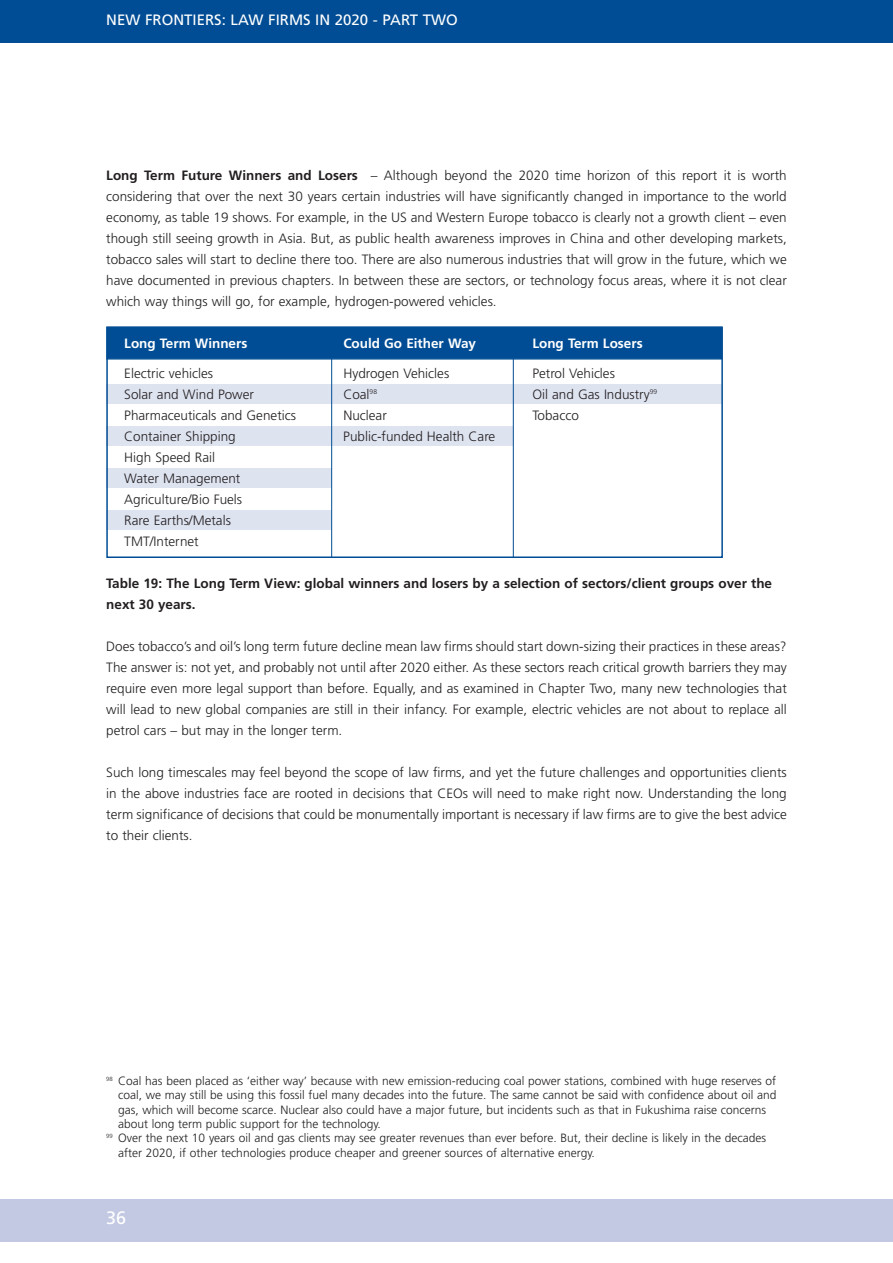
<style>
.page{position:relative;width:893px;height:1263px;background:#fff}
.page>*{position:absolute;margin:0;border:0;box-sizing:border-box;transform-origin:0 0}
.t1{font:18px "Frutiger";color:#fff}
.t2{font:15px "Frutiger";color:#fff}
.t3{font:300 13.5px/21px "Frutiger";color:#231f20;text-align:justify}
.t4{font:700 13.5px/21px "Frutiger";color:#231f20}
.t5{font:700 13.5px "Frutiger";color:#fff}
.t6{font:300 12px "Frutiger";color:#231f20}
.s1{font-weight:700}
</style>
<div class="page">
<div style="left:106px;top:384px;width:616px;height:20px;background:#dee3f0"></div>
<div style="left:106px;top:426px;width:407px;height:20px;background:#dee3f0"></div>
<div style="left:106px;top:468px;width:226px;height:20px;background:#dee3f0"></div>
<div style="left:106px;top:510px;width:226px;height:20px;background:#dee3f0"></div>
<div style="left:108px;top:328px;width:613px;height:30px;background:#014d95"></div>
<div style="left:106px;top:327px;width:616px;height:33px;border:2px solid #014d95"></div>
<div style="left:106px;top:327px;width:617px;height:231px;border:2px solid #014d95"></div>
<div style="left:0;top:0;width:893px;height:43px;background:#014d95"></div>
<div style="left:0;top:1199px;width:893px;height:43px;background:#c3c9e2"></div>
<hr style="left:513px;top:354px;width:1px;height:204px;background:#014d95">
<hr style="left:331px;top:354px;width:1px;height:203px;background:#014d95">
<p class="t2" style="left:106px;top:14px;width:353px">NEW FRONTIERS: LAW FIRMS IN 2020 - PART TWO</p>
<p class="t3" style="left:106px;top:166px;width:682px"><span class="s1">Long Term Future Winners and Losers</span> – Although beyond the 2020 time horizon of this report it is worth considering that over the next 30 years certain industries will have significantly changed in importance to the world economy, as table 19 shows. For example, in the US and Western Europe tobacco is clearly not a growth client – even though still seeing growth in Asia. But, as public health awareness improves in China and other developing markets, tobacco sales will start to decline there too. There are also numerous industries that will grow in the future, which we have documented in previous chapters. In between these are sectors, or technology focus areas, where it is not clear which way things will go, for example, hydrogen-powered vehicles.</p>
<p class="t5" style="left:124px;top:338px;width:125px">Long Term Winners</p>
<p class="t5" style="left:343px;top:338px;width:134px">Could Go Either Way</p>
<p class="t5" style="left:532px;top:338px;width:112px">Long Term Losers</p>
<p class="t3" style="left:124px;top:364px;width:90px">Electric vehicles</p>
<p class="t3" style="left:343px;top:364px;width:107px">Hydrogen Vehicles</p>
<p class="t3" style="left:532px;top:364px;width:84px">Petrol Vehicles</p>
<p class="t3" style="left:124px;top:385px;width:131px">Solar and Wind Power</p>
<p class="t3" style="left:343px;top:385px;width:35px">Coal<sup>98</sup></p>
<p class="t3" style="left:532px;top:385px;width:126px">Oil and Gas Industry<sup>99</sup></p>
<p class="t3" style="left:124px;top:406px;width:173px">Pharmaceuticals and Genetics</p>
<p class="t3" style="left:343px;top:406px;width:45px">Nuclear</p>
<p class="t3" style="left:532px;top:406px;width:48px">Tobacco</p>
<p class="t3" style="left:124px;top:427px;width:113px">Container Shipping</p>
<p class="t3" style="left:343px;top:427px;width:154px">Public-funded Health Care</p>
<p class="t3" style="left:124px;top:448px;width:119px;text-align:left">High Speed Rail<br>Water Management<br>Agriculture/Bio Fuels<br>Rare Earths/Metals<br>TMT/Internet</p>
<p class="t4" style="left:106px;top:574px;width:667px">Table 19: The Long Term View: global winners and losers by a selection of sectors/client groups over the next 30 years.</p>
<p class="t3" style="left:106px;top:637px;width:682px">Does tobacco’s and oil’s long term future decline mean law firms should start down-sizing their practices in these areas?<br>The answer is: not yet, and probably not until after 2020 either. As these sectors reach critical growth barriers they may require even more legal support than before. Equally, and as examined in Chapter Two, many new technologies that will lead to new global companies are still in their infancy. For example, electric vehicles are not about to replace all petrol cars – but may in the longer term.</p>
<p class="t3" style="left:106px;top:763px;width:682px">Such long timescales may feel beyond the scope of law firms, and yet the future challenges and opportunities clients in the above industries face are rooted in decisions that CEOs will need to make right now. Understanding the long term significance of decisions that could be monumentally important is necessary if law firms are to give the best advice to their clients.</p>
<p class="t6" style="left:106px;top:1076px;width:671px"><sup>98</sup> Coal has been placed as ‘either way’ because with new emission-reducing coal power stations, combined with huge reserves of</p>
<p class="t6" style="left:118px;top:1090px;width:660px">coal, we may still be using this fossil fuel many decades into the future. The same cannot be said with confidence about oil and</p>
<p class="t6" style="left:118px;top:1104px;width:649px">gas, which will become scarce. Nuclear also could have a major future, but incidents such as that in Fukushima raise concerns</p>
<p class="t6" style="left:118px;top:1119px;width:264px">about long term public support for the technology.</p>
<p class="t6" style="left:106px;top:1133px;width:661px"><sup>99</sup> Over the next 10 years oil and gas clients may see greater revenues than ever before. But, their decline is likely in the decades</p>
<p class="t6" style="left:118px;top:1148px;width:478px">after 2020, if other technologies produce cheaper and greener sources of alternative energy.</p>
<h1 class="t1" style="left:106px;top:1211px;width:22px">36</h1>
</div>
